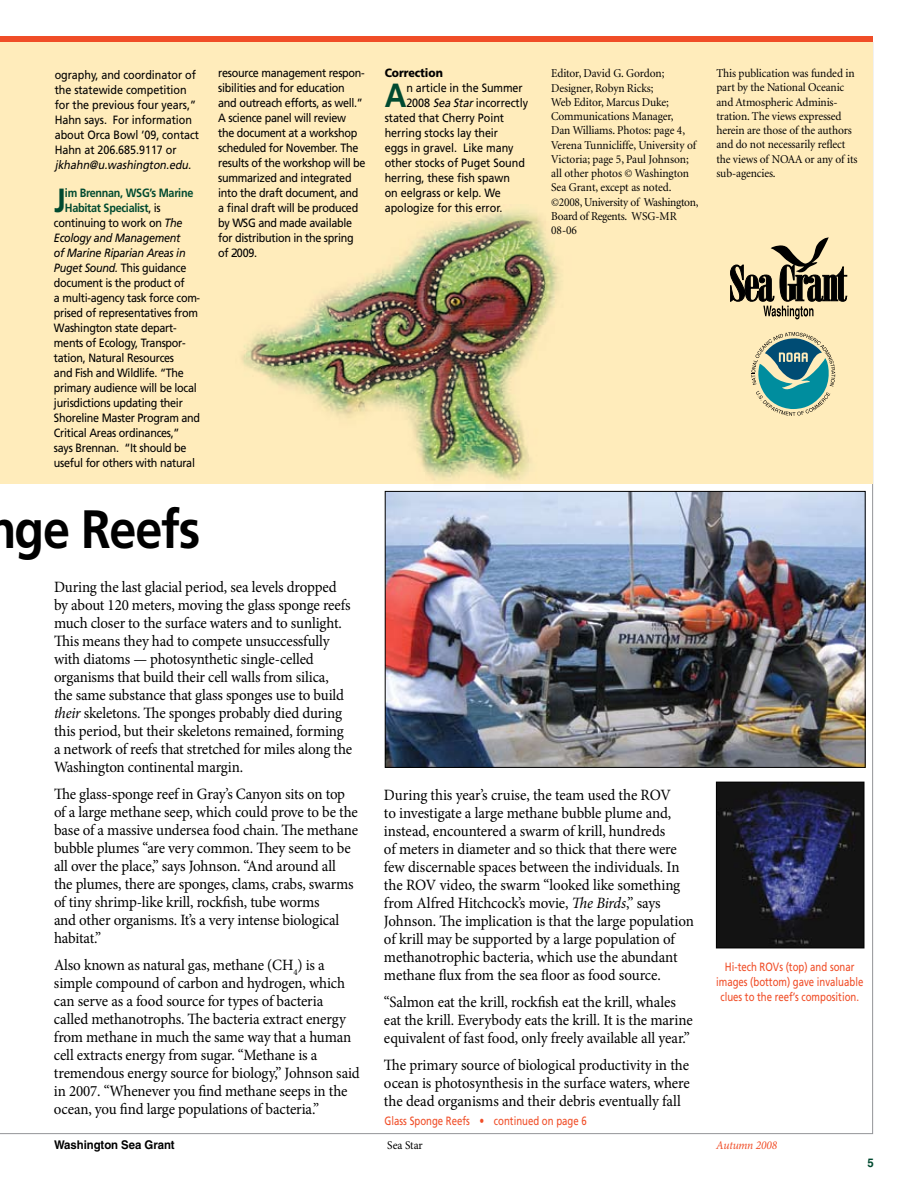
<style>
.page{position:relative;width:918px;height:1188px;background:#fff}
.page>*{position:absolute;margin:0;border:0;box-sizing:border-box;transform-origin:0 0}
.t1{font:700 54px "Frutiger LT Std";letter-spacing:-.025em;color:#000;scale:.9 1}
.t2{font:700 33.45px "Frutiger LT Std";color:#004a30;scale:.9 1}
.t3{font:15.75px/18px "Minion Pro";letter-spacing:-.01em;color:#000;scale:.95 1}
.t4{font:12px/15px "Frutiger LT Std";letter-spacing:-.025em;color:#000;scale:.9 1}
.t5{font:12px/14.2px "Minion";letter-spacing:-.01em;color:#000;scale:.95 1}
.t6{font:12px/15px "Frutiger LT Std";letter-spacing:-.005em;color:#000;scale:.9 1}
.t7{font:12px/15px "Frutiger LT Std";color:#f04d27;text-align:center;scale:.8 1}
.t8{font:italic 12px "Frutiger LT Std";letter-spacing:-.025em;color:#000;scale:.9 1}
.t9{font:700 12px "Frutiger LT Std";letter-spacing:-.025em;color:#004a30;scale:.9 1}
.t10{font:italic 12px "Frutiger LT Std";color:#000;scale:.9 1}
.t11{font:700 12px "Helvetica";letter-spacing:-.005em;color:#000;scale:.95 1}
.t12{font:italic 12px "Minion Pro";letter-spacing:-.015em;color:#f04d27;scale:.95 1}
.t13{font:900 12px "Frutiger LT Std";letter-spacing:-.005em;color:#000;scale:.9 1}
.t14{font:12px "Minion Pro";color:#000;scale:.95 1}
.t15{font:700 12px "Helvetica";color:#004a30;scale:.95 1}
.s1{font-weight:400;color:#000}
.s2{font-style:italic}
</style>
<div class="page">
<div style="left:0;top:36px;width:873px;height:6px;background:#f04d27"></div>
<div style="left:0;top:42px;width:872px;height:442px;background:#ffecbb"></div>
<svg style="left:752px;top:332px;width:83px;height:84px"></svg>
<svg style="left:730px;top:237px;width:117px;height:82px"></svg>
<img style="left:387px;top:493px;width:477px;height:273px">
<img style="left:718px;top:784px;width:144px;height:162px">
<div style="left:716px;top:782px;width:148px;height:166px;border:1px solid #000"></div>
<img style="left:242px;top:209px;width:330px;height:291px">
<p class="t6" style="left:55px;top:67px;width:162px">ography, and coordinator of the statewide competition for the previous four years,”<br>Hahn says. For information about Orca Bowl ’09, contact<br>Hahn at 206.685.9117 or</p>
<p class="t10" style="left:55px;top:158px;width:156px">jkhahn@u.washington.edu.</p>
<h2 class="t2" style="left:54px;top:180px;width:15px">J</h2>
<p class="t9" style="left:65px;top:185px;width:144px">im Brennan, WSG’s Marine</p>
<p class="t9" style="left:65px;top:200px;width:108px">Habitat Specialist<span class="s1">, is</span></p>
<p class="t4" style="left:54px;top:215px;width:144px">continuing to work on <span class="s2">The</span></p>
<p class="t8" style="left:54px;top:230px;width:142px">Ecology and Management</p>
<p class="t8" style="left:54px;top:245px;width:148px">of Marine Riparian Areas in</p>
<p class="t4" style="left:54px;top:260px;width:149px"><span class="s2">Puget Sound.</span> This guidance</p>
<p class="t4" style="left:54px;top:275px;width:147px">document is the product of</p>
<p class="t4" style="left:54px;top:290px;width:164px">a multi-agency task force com-</p>
<p class="t4" style="left:54px;top:305px;width:162px">prised of representatives from</p>
<p class="t4" style="left:54px;top:320px;width:138px">Washington state depart-</p>
<p class="t4" style="left:54px;top:335px;width:148px">ments of Ecology, Transpor-</p>
<p class="t4" style="left:54px;top:350px;width:135px">tation, Natural Resources</p>
<p class="t4" style="left:54px;top:365px;width:146px">and Fish and Wildlife. “The</p>
<p class="t4" style="left:54px;top:380px;width:160px">primary audience will be local</p>
<p class="t4" style="left:54px;top:395px;width:145px">jurisdictions updating their</p>
<p class="t4" style="left:54px;top:410px;width:164px">Shoreline Master Program and</p>
<p class="t4" style="left:54px;top:425px;width:141px">Critical Areas ordinances,”</p>
<p class="t4" style="left:54px;top:440px;width:149px">says Brennan. “It should be</p>
<p class="t4" style="left:54px;top:455px;width:158px">useful for others with natural</p>
<h1 class="t1" style="left:-14px;top:497px;width:240px">nge Reefs</h1>
<p class="t4" style="left:218px;top:65px;width:165px">resource management respon&shy;sibilities and for education and outreach efforts, as well.”<br>A science panel will review<br>the document at a workshop scheduled for November. The results of the workshop will be summarized and integrated into the draft document, and a final draft will be produced by WSG and made available for distribution in the spring of 2009.</p>
<p class="t3" style="left:54px;top:578px;width:315px">During the last glacial period, sea levels dropped by about 120 meters, moving the glass sponge reefs much closer to the surface waters and to sunlight.<br>This means they had to compete unsuccessfully with diatoms — photosynthetic single-celled organisms that build their cell walls from silica,<br>the same substance that glass sponges use to build <span class="s2">their</span> skeletons. The sponges probably died during this period, but their skeletons remained, forming a network of reefs that stretched for miles along the Washington continental margin.</p>
<p class="t3" style="left:54px;top:785px;width:322px">The glass-sponge reef in Gray’s Canyon sits on top of a large methane seep, which could prove to be the base of a massive undersea food chain. The methane bubble plumes “are very common. They seem to be all over the place,” says Johnson. “And around all the plumes, there are sponges, clams, crabs, swarms of tiny shrimp-like krill, rockfish, tube worms<br>and other organisms. It’s a very intense biological habitat.”</p>
<p class="t3" style="left:54px;top:956px;width:323px">Also known as natural gas, methane (CH<sub>4</sub>) is a simple compound of carbon and hydrogen, which can serve as a food source for types of bacteria called methanotrophs. The bacteria extract energy from methane in much the same way that a human cell extracts energy from sugar. “Methane is a tremendous energy source for biology,” Johnson said in 2007. “Whenever you find methane seeps in the ocean, you find large populations of bacteria.”</p>
<p class="t13" style="left:385px;top:65px;width:66px">Correction</p>
<h2 class="t2" style="left:385px;top:75px;width:26px">A</h2>
<p class="t6" style="left:406px;top:80px;width:131px">n article in the Summer</p>
<p class="t6" style="left:406px;top:95px;width:137px">2008 <span class="s2">Sea Star</span>incorrectly</p>
<p class="t6" style="left:385px;top:110px;width:134px">stated that Cherry Point</p>
<p class="t6" style="left:385px;top:125px;width:127px">herring stocks lay their</p>
<p class="t6" style="left:385px;top:140px;width:145px">eggs in gravel. Like many</p>
<p class="t6" style="left:385px;top:155px;width:157px">other stocks of Puget Sound</p>
<p class="t6" style="left:385px;top:170px;width:141px">herring, these fish spawn</p>
<p class="t6" style="left:385px;top:185px;width:131px">on eelgrass or kelp. We</p>
<p class="t6" style="left:385px;top:200px;width:132px">apologize for this error.</p>
<p class="t5" style="left:551px;top:67px;width:157px">Editor, David G. Gordon;<br>Designer, Robyn Ricks;<br>Web Editor, Marcus Duke;<br>Communications Manager,<br>Dan Williams. Photos: page 4,<br>Verena Tunnicliffe, University of<br>Victoria; page 5, Paul Johnson; all other photos © Washington<br>Sea Grant, except as noted. ©2008, University of Washington,<br>Board of Regents. WSG-MR<br>08-06</p>
<p class="t5" style="left:716px;top:67px;width:150px">This publication was funded in part by the National Oceanic and Atmospheric Adminis&shy;tration. The views expressed herein are those of the authors and do not necessarily reflect the views of NOAA or any of its sub-agencies.</p>
<p class="t3" style="left:384px;top:786px;width:328px">During this year’s cruise, the team used the ROV<br>to investigate a large methane bubble plume and, instead, encountered a swarm of krill, hundreds<br>of meters in diameter and so thick that there were few discernable spaces between the individuals. In the ROV video, the swarm “looked like something from Alfred Hitchcock’s movie, <span class="s2">The Birds</span>,” says Johnson. The implication is that the large population of krill may be supported by a large population of methanotrophic bacteria, which use the abundant methane flux from the sea floor as food source.</p>
<p class="t3" style="left:384px;top:993px;width:327px">“Salmon eat the krill, rockfish eat the krill, whales eat the krill. Everybody eats the krill. It is the marine equivalent of fast food, only freely available all year.”</p>
<p class="t3" style="left:384px;top:1056px;width:324px;text-align:justify">The primary source of biological productivity in the ocean is photosynthesis in the surface waters, where the dead organisms and their debris eventually fall</p>
<p class="t7" style="left:385px;top:1113px;width:254px">Glass Sponge Reefs • continued on page 6</p>
<p class="t7" style="left:716px;top:959px;width:186px">Hi-tech ROVs (top) and sonar images (bottom) gave invaluable clues to the reef’s composition.</p>
<p class="t11" style="left:54px;top:1138px;width:129px">Washington Sea Grant</p>
<p class="t14" style="left:387px;top:1137px;width:39px">Sea Star</p>
<p class="t12" style="left:716px;top:1137px;width:66px">Autumn 2008</p>
<p class="t15" style="left:867px;top:1156px;width:8px">5</p>
</div>
